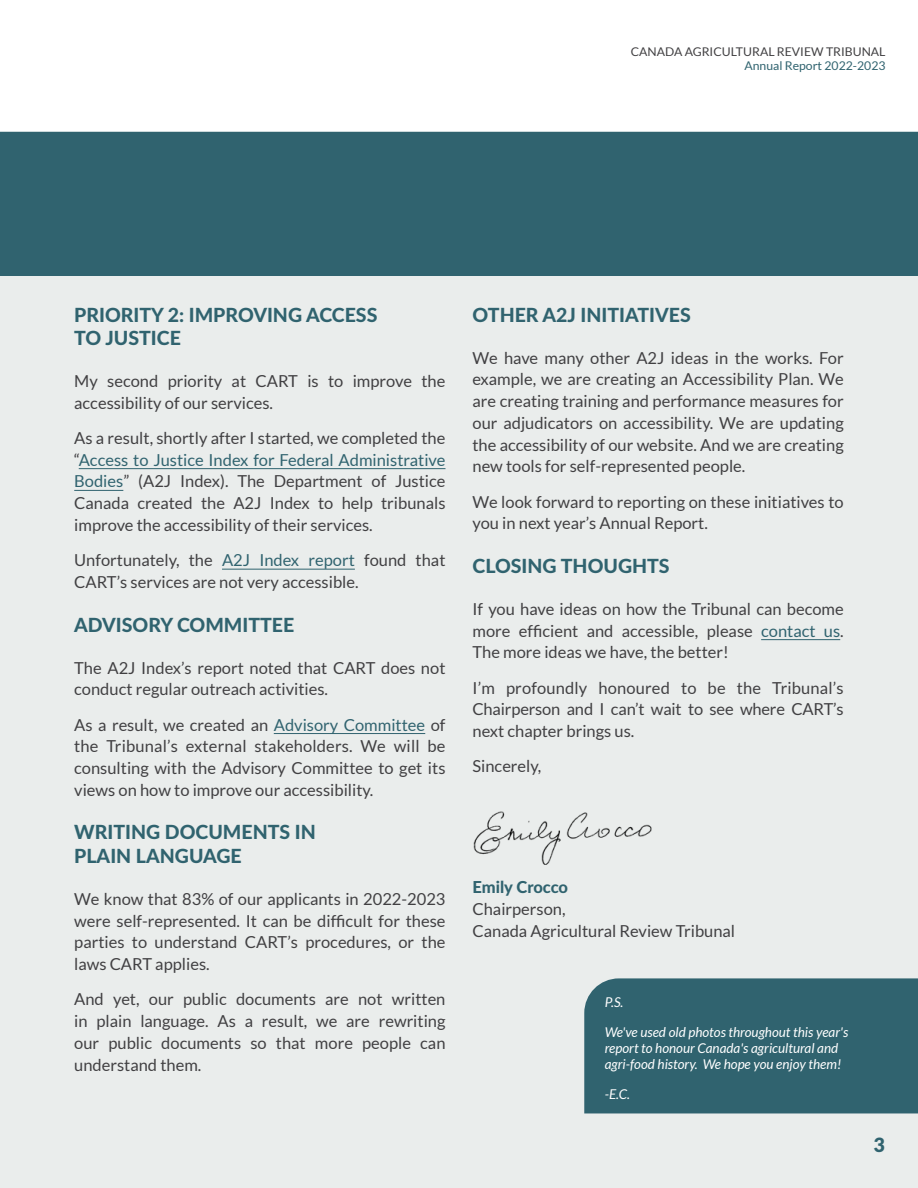
<style>
.page{position:relative;width:918px;height:1188px;background:#fff}
.page>*{position:absolute;margin:0;border:0;box-sizing:border-box;transform-origin:0 0}
.t1{font:800 19.5px/23.4px "Lato";color:#30636f}
.t2{font:900 19.5px "Lato";color:#30636f}
.Text{font:16.5px/21.8px "Lato";color:#414042;text-align:justify}
.photo_credit{font:italic 13.5px/16.2px "Lato";color:#fff}
.t3{font:12px "Lato";color:#414042}
.t4{font:12px "Lato";color:#30636f}
.s1{color:#30636f}
.s2{font-weight:800;color:#30636f}
</style>
<div class="page">
<div style="left:0;top:132px;width:918px;height:144px;background:#30636f"></div>
<div style="left:0;top:276px;width:918px;height:912px;background:#eaedec"></div>
<hr style="left:79px;top:468px;width:367px;height:1px;background:#30636f">
<hr style="left:74px;top:490px;width:49px;height:1px;background:#30636f">
<hr style="left:222px;top:569px;width:133px;height:1px;background:#30636f">
<hr style="left:274px;top:733px;width:151px;height:1px;background:#30636f">
<hr style="left:761px;top:639px;width:79px;height:1px;background:#30636f">
<img style="left:473px;top:811px;width:179px;height:54px">
<div style="left:584px;top:978px;width:334px;height:135px;background:#30636f"></div>
<p class="t3" style="left:631px;top:45px;width:256px">CANADA AGRICULTURAL REVIEW TRIBUNAL</p>
<p class="t4" style="left:744px;top:59px;width:143px">Annual Report 2022-2023</p>
<h2 class="t1" style="left:74px;top:302px;width:305px">PRIORITY 2: IMPROVING ACCESS<br>TO JUSTICE</h2>
<p class="Text" style="left:74px;top:370px;width:373px">My second priority at CART is to improve the accessibility of our services.</p>
<p class="Text" style="left:74px;top:427px;width:373px">As a result, shortly after I started, we completed the “<span class="s1">Access to Justice Index for Federal Administrative Bodies</span>” (A2J Index). The Department of Justice Canada created the A2J Index to help tribunals improve the accessibility of their services.</p>
<p class="Text" style="left:74px;top:549px;width:373px">Unfortunately, the <span class="s1">A2J Index report</span> found that<br>CART’s services are not very accessible.</p>
<h2 class="t1" style="left:74px;top:612px;width:222px">ADVISORY COMMITTEE</h2>
<p class="Text" style="left:74px;top:657px;width:373px">The A2J Index’s report noted that CART does not conduct regular outreach activities.</p>
<p class="Text" style="left:74px;top:714px;width:373px">As a result, we created an <span class="s1">Advisory Committee</span> of the Tribunal’s external stakeholders. We will be consulting with the Advisory Committee to get its views on how to improve our accessibility.</p>
<h2 class="t1" style="left:74px;top:820px;width:243px">WRITING DOCUMENTS IN<br>PLAIN LANGUAGE</h2>
<p class="Text" style="left:74px;top:888px;width:373px">We know that 83% of our applicants in 2022-2023 were self-represented. It can be difficult for these parties to understand CART’s procedures, or the laws CART applies.</p>
<p class="Text" style="left:74px;top:988px;width:373px">And yet, our public documents are not written in plain language. As a result, we are rewriting our public documents so that more people can understand them.</p>
<h2 class="t1" style="left:472px;top:302px;width:220px">OTHER A2J INITIATIVES</h2>
<p class="Text" style="left:472px;top:347px;width:373px">We have many other A2J ideas in the works. For example, we are creating an Accessibility Plan. We are creating training and performance measures for our adjudicators on accessibility. We are updating the accessibility of our website. And we are creating new tools for self-represented people.</p>
<p class="Text" style="left:472px;top:491px;width:373px">We look forward to reporting on these initiatives to you in next year’s Annual Report.</p>
<h2 class="t1" style="left:472px;top:553px;width:199px">CLOSING THOUGHTS</h2>
<p class="Text" style="left:472px;top:598px;width:373px">If you have ideas on how the Tribunal can become more efficient and accessible, please <span class="s1">contact us</span>.<br>The more ideas we have, the better!</p>
<p class="Text" style="left:472px;top:677px;width:373px">I’m profoundly honoured to be the Tribunal’s Chairperson and I can’t wait to see where CART’s next chapter brings us.</p>
<p class="Text" style="left:472px;top:755px;width:70px">Sincerely,</p>
<p class="Text" style="left:472px;top:876px;width:264px;text-align:left"><span class="s2">Emily Crocco<br></span>Chairperson,<br>Canada Agricultural Review Tribunal</p>
<p class="photo_credit" style="left:605px;top:994px;width:20px">P.S.</p>
<p class="photo_credit" style="left:605px;top:1024px;width:245px">We've used old photos throughout this year's report to honour Canada's agricultural and agri-food history. We hope you enjoy them!</p>
<p class="photo_credit" style="left:605px;top:1086px;width:27px">-E.C.</p>
<p class="t2" style="left:873px;top:1134px;width:13px">3</p>
</div>
